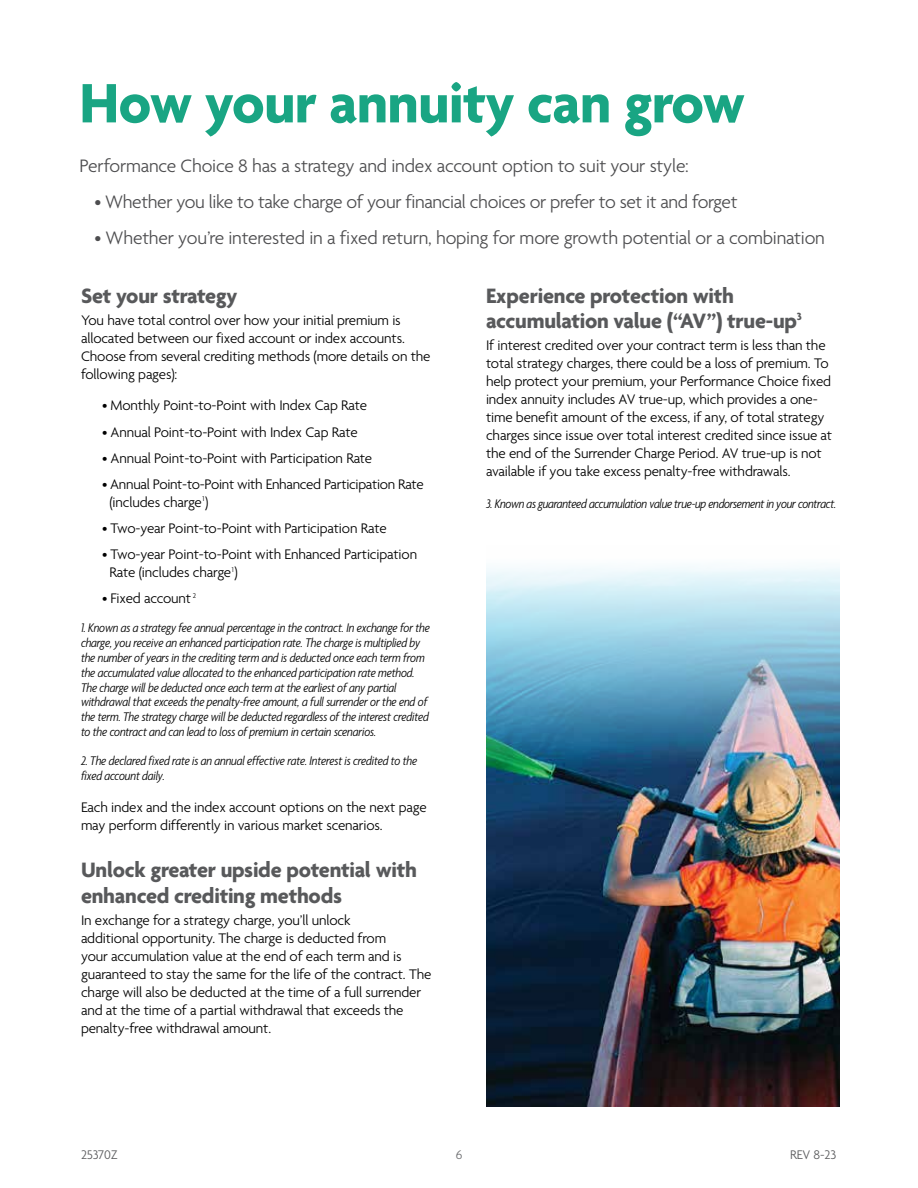
<style>
.page{position:relative;width:918px;height:1188px;background:#fff}
.page>*{position:absolute;margin:0;border:0;box-sizing:border-box;transform-origin:0 0}
.t1{font:700 60px "Agenda";letter-spacing:-.01em;color:#19a583}
.t2{font:700 22.5px/25.5px "Agenda";letter-spacing:-.01em;color:#58595b}
.t3{font:300 19.5px "Agenda";letter-spacing:-.015em;color:#4d4d4f}
.t4{font:300 15px/18px "Agenda";letter-spacing:-.01em;color:#000}
.t5{font:italic 300 condensed 13.5px/15px "Agenda";letter-spacing:-.01em;color:#000}
.t6{font:300 13.5px "Agenda";letter-spacing:-.01em;color:#58595b}
.t7{font:300 13.5px "Agenda";color:#6d6e71}
</style>
<div class="page">
<img style="left:486px;top:566px;width:354px;height:541px">
<h1 class="t1" style="left:80px;top:71px;width:667px">How your annuity can grow</h1>
<h3 class="t3" style="left:80px;top:155px;width:611px">Performance Choice 8 has a strategy and index account option to suit your style:</h3>
<h3 class="t3" style="left:94px;top:191px;width:645px">• Whether you like to take charge of your financial choices or prefer to set it and forget</h3>
<h3 class="t3" style="left:94px;top:227px;width:732px">• Whether you’re interested in a fixed return, hoping for more growth potential or a combination</h3>
<h2 class="t2" style="left:81px;top:284px;width:158px">Set your strategy</h2>
<p class="t4" style="left:81px;top:312px;width:351px">You have total control over how your initial premium is allocated between our fixed account or index accounts.<br>Choose from several crediting methods (more details on the following pages):</p>
<p class="t4" style="left:102px;top:398px;width:267px">• Monthly Point-to-Point with Index Cap Rate</p>
<p class="t4" style="left:102px;top:424px;width:257px">• Annual Point-to-Point with Index Cap Rate</p>
<p class="t4" style="left:102px;top:450px;width:272px">• Annual Point-to-Point with Participation Rate</p>
<p class="t4" style="left:110px;top:476px;width:316px;text-indent:-8px">• Annual Point-to-Point with Enhanced Participation Rate (includes charge<sup>1</sup> )</p>
<p class="t4" style="left:102px;top:520px;width:286px">• Two-year Point-to-Point with Participation Rate</p>
<p class="t4" style="left:110px;top:546px;width:309px;text-indent:-7px">• Two-year Point-to-Point with Enhanced Participation<br>Rate (includes charge<sup>1</sup> )</p>
<p class="t4" style="left:102px;top:590px;width:96px">• Fixed account <sup>2</sup></p>
<p class="t5" style="left:81px;top:619px;width:351px">1. Known as a strategy fee annual percentage in the contract. In exchange for the charge, you receive an enhanced participation rate. The charge is multiplied by the number of years in the crediting term and is deducted once each term from the accumulated value allocated to the enhanced participation rate method.<br>The charge will be deducted once each term at the earliest of any partial withdrawal that exceeds the penalty-free amount, a full surrender or the end of the term. The strategy charge will be deducted regardless of the interest credited to the contract and can lead to loss of premium in certain scenarios.</p>
<p class="t5" style="left:81px;top:753px;width:338px">2. The declared fixed rate is an annual effective rate. Interest is credited to the fixed account daily.</p>
<p class="t4" style="left:81px;top:799px;width:347px">Each index and the index account options on the next page may perform differently in various market scenarios.</p>
<h2 class="t2" style="left:81px;top:859px;width:337px">Unlock greater upside potential with enhanced crediting methods</h2>
<p class="t4" style="left:81px;top:912px;width:352px">In exchange for a strategy charge, you’ll unlock<br>additional opportunity. The charge is deducted from<br>your accumulation value at the end of each term and is guaranteed to stay the same for the life of the contract. The charge will also be deducted at the time of a full surrender and at the time of a partial withdrawal that exceeds the penalty-free withdrawal amount.</p>
<h2 class="t2" style="left:486px;top:284px;width:318px">Experience protection with accumulation value (“AV”) true-up<sup>3</sup></h2>
<p class="t4" style="left:486px;top:338px;width:348px">If interest credited over your contract term is less than the total strategy charges, there could be a loss of premium. To help protect your premium, your Performance Choice fixed index annuity includes AV true-up, which provides a one&shy;time benefit amount of the excess, if any, of total strategy charges since issue over total interest credited since issue at the end of the Surrender Charge Period. AV true-up is not available if you take excess penalty-free withdrawals.</p>
<p class="t5" style="left:486px;top:496px;width:352px">3. Known as guaranteed accumulation value true-up endorsement in your contract.</p>
<p class="t6" style="left:81px;top:1147px;width:38px">25370Z</p>
<p class="t7" style="left:456px;top:1147px;width:8px">6</p>
<p class="t6" style="left:790px;top:1147px;width:48px">REV 8-23</p>
</div>
